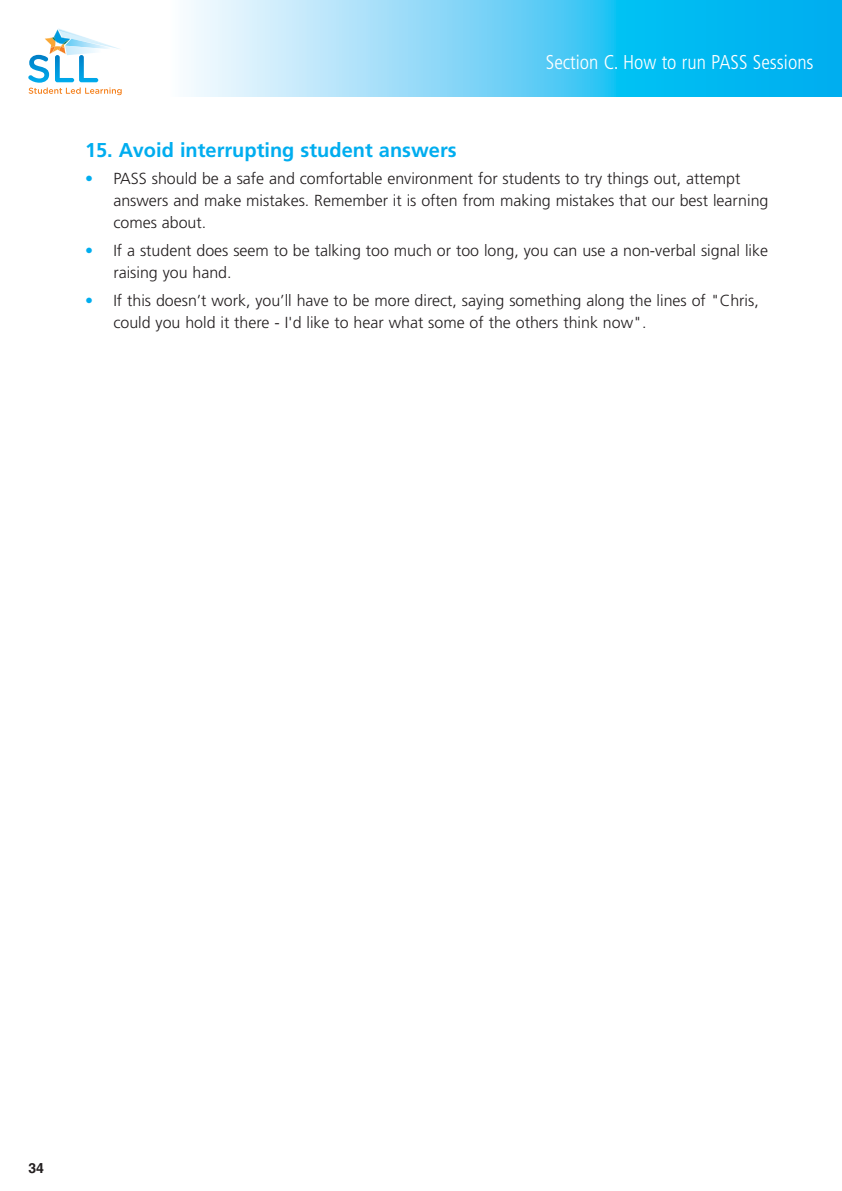
<style>
.page{position:relative;width:842px;height:1191px;background:#fff}
.page>*{position:absolute;margin:0;border:0;box-sizing:border-box;transform-origin:0 0}
.t1{font:700 20px "Frutiger LT";color:#00adef}
.t2{font:300 condensed 20px "Frutiger LT";color:#fff}
.t3{font:300 16px/22px "Frutiger LT";color:#231f20}
.t4{font:700 14px "Helvetica LT";color:#231f20}
.s1{color:#00adef}
</style>
<div class="page">
<svg style="left:28px;top:28px;width:94px;height:67px"></svg>
<img style="left:189px;top:0;width:653px;height:96px">
<p class="t2" style="left:546px;top:52px;width:269px">Section C. How to run PASS Sessions</p>
<p class="t1" style="left:85px;top:142px;width:373px">15. Avoid interrupting student answers</p>
<p class="t3" style="left:113px;top:169px;width:657px;text-indent:-28px"><span class="s1">•</span> PASS should be a safe and comfortable environment for students to try things out, attempt answers and make mistakes. Remember it is often from making mistakes that our best learning comes about.</p>
<p class="t3" style="left:113px;top:241px;width:656px;text-indent:-28px"><span class="s1">•</span> If a student does seem to be talking too much or too long, you can use a non-verbal signal like raising you hand.</p>
<p class="t3" style="left:113px;top:290px;width:647px;text-indent:-28px"><span class="s1">•</span> If this doesn’t work, you’ll have to be more direct, saying something along the lines of "Chris, could you hold it there - I'd like to hear what some of the others think now".</p>
<p class="t4" style="left:28px;top:1162px;width:17px">34</p>
</div>
